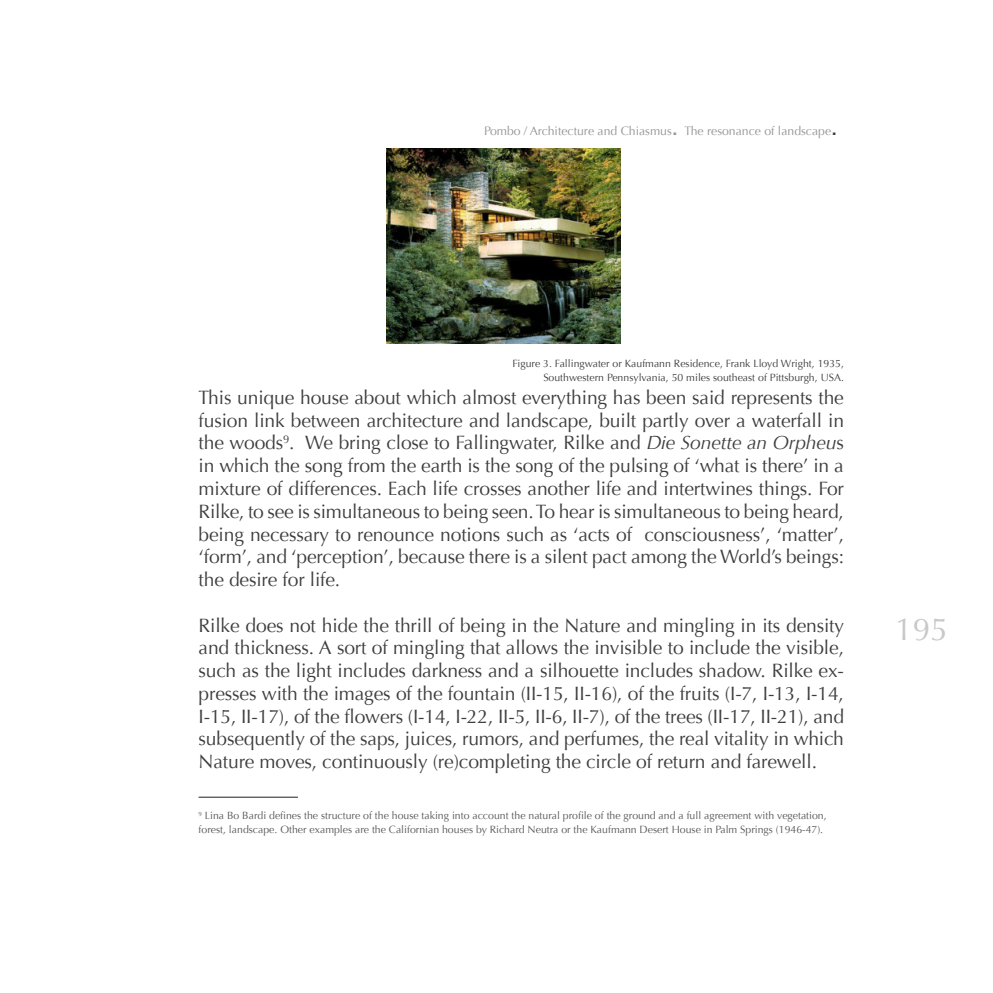
<style>
.page{position:relative;width:993px;height:993px;background:#fff}
.page>*{position:absolute;margin:0;border:0;box-sizing:border-box;transform-origin:0 0}
.t1{font:31.5px "Optima";color:#c7c8ca}
.CUERPO{font:19.25px/22.8px "Optima";letter-spacing:-.01em;color:#3e3e3f;text-align:justify}
.t2{font:12.25px "Optima";color:#939598}
.NOTA_PIE{font:10.5px/14px "Optima";color:#57585a}
.GRAFICOS{font:10.5px "Optima";color:#3e3e3f}
.s1{font-family:"Helvetica Neue";font-size:22.75px}
.s2{font-family:"Helvetica Neue";font-size:22.75px;color:#3e3e3f}
.s3{font-style:italic}
</style>
<div class="page">
<img style="left:386px;top:149px;width:234px;height:194px">
<hr style="left:198px;top:796px;width:100px;height:1px;background:#231f20">
<p class="t2" style="left:484px;top:123px;width:355px">Pombo / Architecture and Chiasmus<span class="s1">.</span> The resonance of landscape<span class="s2">.</span></p>
<p class="GRAFICOS" style="left:512px;top:357px;width:333px">Figure 3. Fallingwater or Kaufmann Residence, Frank Lloyd Wright, 1935,</p>
<p class="GRAFICOS" style="left:543px;top:371px;width:302px">Southwestern Pennsylvania, 50 miles southeast of Pittsburgh, USA.</p>
<p class="CUERPO" style="left:198px;top:386px;width:646px">This unique house about which almost everything has been said represents the fusion link between architecture and landscape, built partly over a waterfall in the woods<sup>9</sup>. We bring close to Fallingwater, Rilke and <span class="s3">Die Sonette an Orpheu</span>s in which the song from the earth is the song of the pulsing of ‘what is there’ in a mixture of differences. Each life crosses another life and intertwines things. For Rilke, to see is simultaneous to being seen. To hear is simultaneous to being heard, being necessary to renounce notions such as ‘acts of consciousness’, ‘matter’, ‘form’, and ‘perception’, because there is a silent pact among the World’s beings: the desire for life.</p>
<p class="CUERPO" style="left:198px;top:613px;width:646px">Rilke does not hide the thrill of being in the Nature and mingling in its density and thickness. A sort of mingling that allows the invisible to include the visible, such as the light includes darkness and a silhouette includes shadow. Rilke ex&shy;presses with the images of the fountain (II-15, II-16), of the fruits (I-7, I-13, I-14, I-15, II-17), of the flowers (I-14, I-22, II-5, II-6, II-7), of the trees (II-17, II-21), and subsequently of the saps, juices, rumors, and perfumes, the real vitality in which Nature moves, continuously (re)completing the circle of return and farewell.</p>
<p class="NOTA_PIE" style="left:198px;top:808px;width:629px"><sup>9</sup> Lina Bo Bardi defines the structure of the house taking into account the natural profile of the ground and a full agreement with vegetation, forest, landscape. Other examples are the Californian houses by Richard Neutra or the Kaufmann Desert House in Palm Springs (1946-47).</p>
<h1 class="t1" style="left:895px;top:611px;width:54px">195</h1>
</div>
